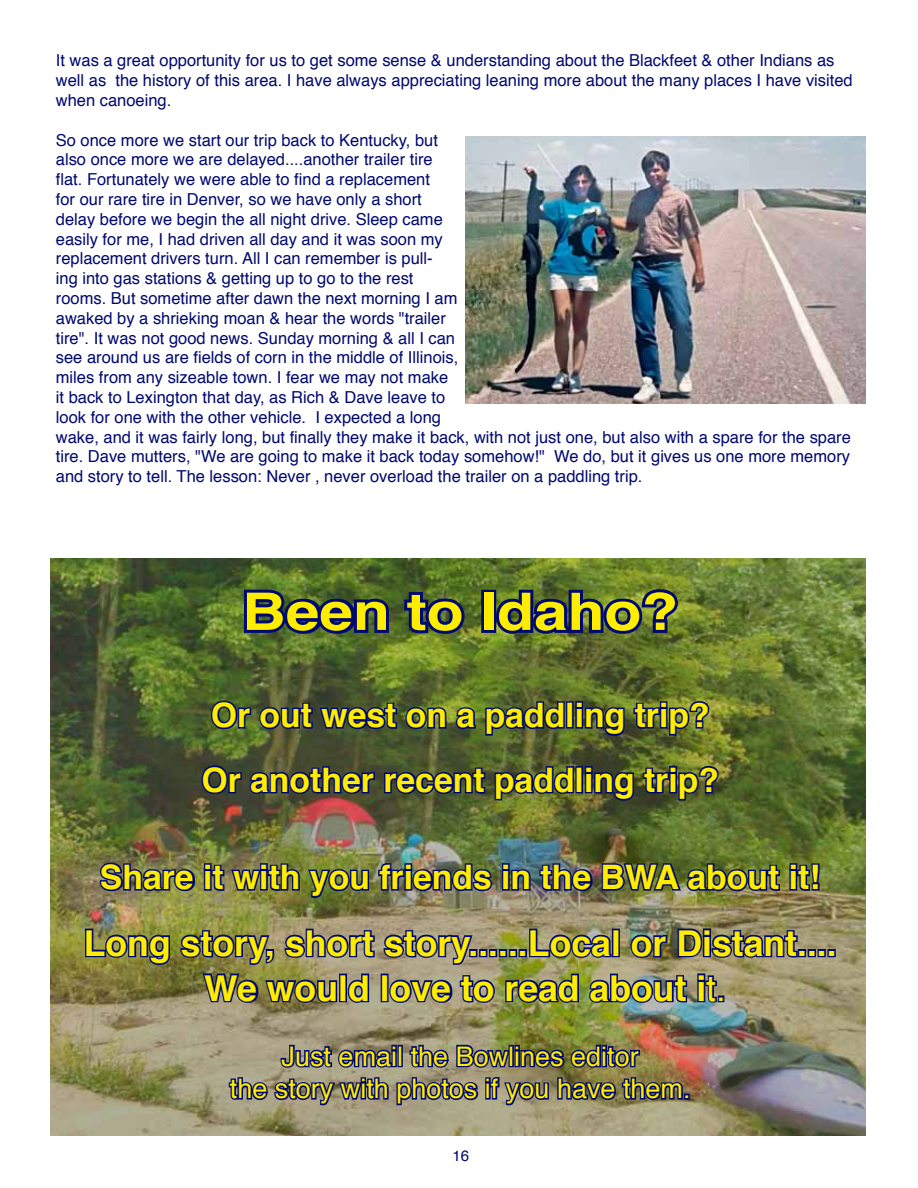
<style>
.page{position:relative;width:918px;height:1188px;background:#fff}
.page>*{position:absolute;margin:0;border:0;box-sizing:border-box;transform-origin:0 0}
.t1{font:700 51.75px "Helvetica";color:#ffed00;scale:1.17 1}
.t2{font:700 35.7px/45px "Helvetica";color:#ffed00;text-align:center}
.t3{font:700 33.75px/64.8px "Helvetica";color:#ffed00}
.t4{font:27px/32.4px "Helvetica";color:#ffed00;text-align:center}
.t5{font:16.5px/19.8px "Helvetica";color:#00096e}
.t6{font:15px "Helvetica";color:#00096e}
.s1{font-weight:400}
</style>
<div class="page">
<img style="left:51px;top:558px;width:815px;height:577px">
<img style="left:465px;top:136px;width:401px;height:268px">
<svg style="left:241px;top:586px;width:151px;height:52px;background:#25374e"></svg>
<svg style="left:401px;top:589px;width:68px;height:49px;background:#2e3f48"></svg>
<div style="left:481px;top:590px;width:15px;height:43px;border:6px solid #00096e"></div>
<svg style="left:492px;top:585px;width:191px;height:53px;background:#37464b"></svg>
<svg style="left:210px;top:699px;width:238px;height:37px;background:#344144"></svg>
<svg style="left:454px;top:705px;width:23px;height:26px"></svg>
<svg style="left:484px;top:700px;width:82px;height:37px;background:#313d4a"></svg>
<div style="left:566px;top:701px;width:8px;height:28px;border:3px solid #00096e"></div>
<img style="left:574px;top:699px;width:138px;height:39px">
<svg style="left:200px;top:764px;width:176px;height:32px;background:#282e4c"></svg>
<svg style="left:383px;top:766px;width:104px;height:30px;background:#252f4d"></svg>
<svg style="left:493px;top:765px;width:83px;height:37px;background:#38424a"></svg>
<div style="left:575px;top:766px;width:8px;height:27px;border:3px solid #00096e"></div>
<img style="left:583px;top:764px;width:137px;height:39px">
<img style="left:98px;top:861px;width:273px;height:38px">
<img style="left:377px;top:861px;width:117px;height:32px">
<svg style="left:500px;top:862px;width:32px;height:30px"></svg>
<img style="left:538px;top:862px;width:56px;height:31px">
<img style="left:600px;top:854px;width:182px;height:45px">
<svg style="left:788px;top:862px;width:33px;height:31px"></svg>
<svg style="left:84px;top:927px;width:88px;height:40px;background:#5b5e50"></svg>
<svg style="left:382px;top:929px;width:93px;height:37px;background:#68647a"></svg>
<div style="left:469px;top:949px;width:8px;height:8px;border:3px solid #00096e"></div>
<div style="left:479px;top:949px;width:8px;height:8px;border:3px solid #00096e"></div>
<div style="left:489px;top:949px;width:8px;height:8px;border:3px solid #00096e"></div>
<div style="left:499px;top:949px;width:8px;height:8px;border:3px solid #00096e"></div>
<div style="left:509px;top:949px;width:8px;height:8px;border:3px solid #00096e"></div>
<div style="left:519px;top:949px;width:8px;height:8px;border:3px solid #00096e"></div>
<img style="left:528px;top:927px;width:85px;height:33px">
<div style="left:612px;top:929px;width:8px;height:28px;border:3px solid #00096e"></div>
<svg style="left:629px;top:933px;width:40px;height:27px"></svg>
<svg style="left:676px;top:926px;width:123px;height:34px;background:#4e4d68"></svg>
<div style="left:798px;top:949px;width:8px;height:8px;border:3px solid #00096e"></div>
<div style="left:808px;top:949px;width:8px;height:8px;border:3px solid #00096e"></div>
<div style="left:818px;top:949px;width:8px;height:8px;border:3px solid #00096e"></div>
<div style="left:827px;top:949px;width:9px;height:8px;border:3px solid #00096e"></div>
<svg style="left:179px;top:927px;width:197px;height:84px;background:#686662"></svg>
<div style="left:381px;top:974px;width:8px;height:28px;border:3px solid #00096e"></div>
<svg style="left:387px;top:974px;width:110px;height:31px;background:#64637b"></svg>
<svg style="left:504px;top:972px;width:76px;height:33px;background:#49525a"></svg>
<img style="left:587px;top:972px;width:102px;height:33px">
<svg style="left:696px;top:972px;width:22px;height:33px"></svg>
<div style="left:718px;top:995px;width:6px;height:7px;border:3px solid #00096e"></div>
<img style="left:227px;top:1043px;width:463px;height:65px">
<p class="t5" style="left:56px;top:51px;width:798px">It was a great opportunity for us to get some sense &amp; understanding about the Blackfeet &amp; other Indians as well as the history of this area. I have always appreciating leaning more about the many places I have visited when canoeing.</p>
<p class="t5" style="left:56px;top:130px;width:797px">So once more we start our trip back to Kentucky, but<br>also once more we are delayed....another trailer tire<br>flat. Fortunately we were able to find a replacement<br>for our rare tire in Denver, so we have only a short<br>delay before we begin the all night drive. Sleep came<br>easily for me, I had driven all day and it was soon my<br>replacement drivers turn. All I can remember is pull-<br>ing into gas stations &amp; getting up to go to the rest<br>rooms. But sometime after dawn the next morning I am<br>awaked by a shrieking moan &amp; hear the words "trailer<br>tire". It was not good news. Sunday morning &amp; all I can<br>see around us are fields of corn in the middle of Illinois,<br>miles from any sizeable town. I fear we may not make<br>it back to Lexington that day, as Rich &amp; Dave leave to<br>look for one with the other vehicle. I expected a long<br>wake, and it was fairly long, but finally they make it back, with not just one, but also with a spare for the spare tire. Dave mutters, "We are going to make it back today somehow!" We do, but it gives us one more memory and story to tell. The lesson: Never , never overload the trailer on a paddling trip.</p>
<h1 class="t1" style="left:242px;top:570px;width:374px">Been to Idaho?</h1>
<h3 class="t3" style="left:201px;top:683px;width:519px">Or out west on a paddling trip?<br>Or another recent paddling trip?</h3>
<h3 class="t3" style="left:100px;top:845px;width:722px">Share it with you friends in the BWA about it!</h3>
<h2 class="t2" style="left:84px;top:921px;width:754px">Long story, short story......Local or Distant....<br>We would love to read about i<span class="s1">t.</span></h2>
<h3 class="t4" style="left:230px;top:1041px;width:462px">Just email the Bowlines editor<br>the story with photos if you have them.</h3>
<p class="t6" style="left:453px;top:1144px;width:18px">16</p>
</div>
